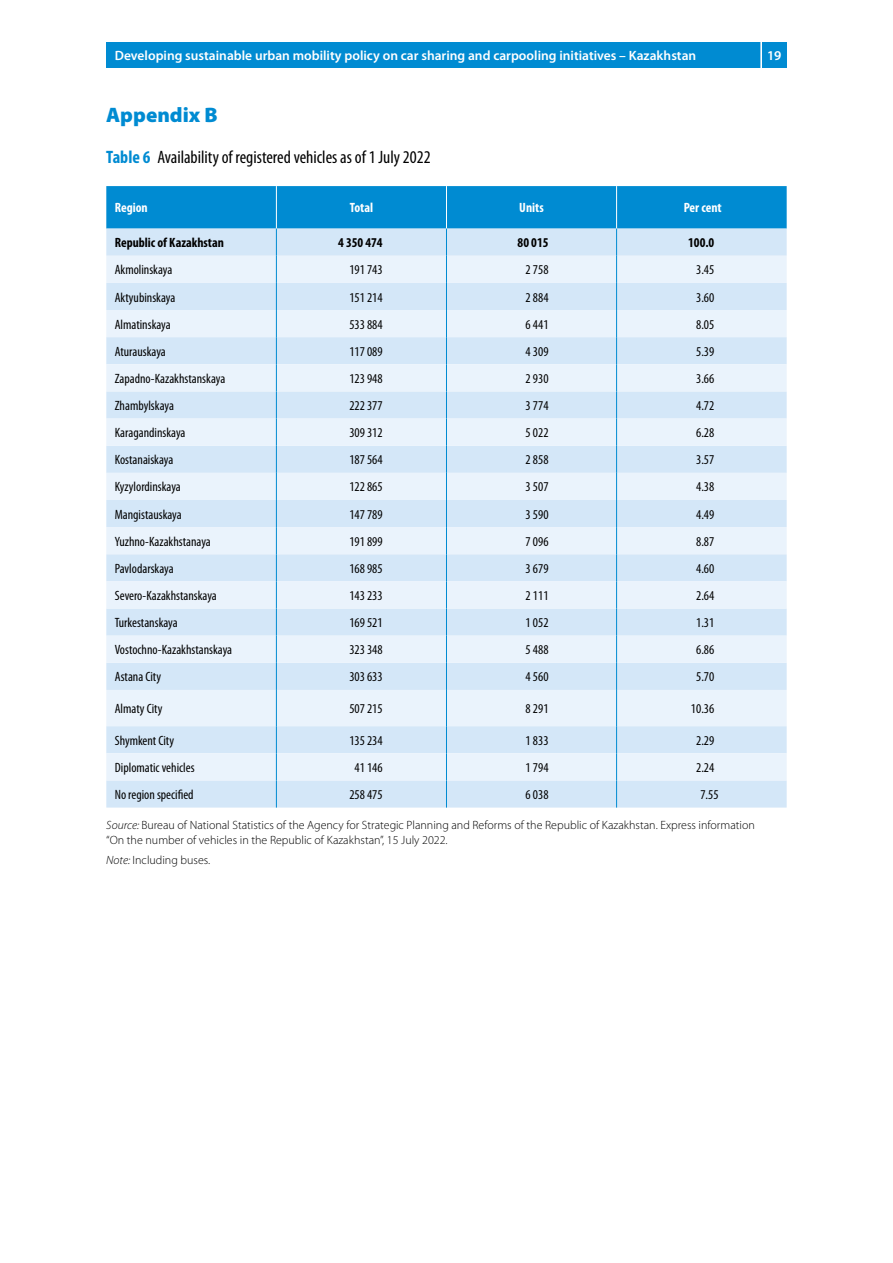
<style>
.page{position:relative;width:893px;height:1263px;background:#fff}
.page>*{position:absolute;margin:0;border:0;box-sizing:border-box;transform-origin:0 0}
.t1{font:900 21px "Myriad Pro";color:#008bd2}
.t2{font:condensed 18px "Myriad Pro";color:#000}
.t3{font:condensed 13.5px "Myriad Pro";color:#000}
.t4{font:600 13.5px "Myriad Pro";color:#fff}
.t5{font:700 condensed 13.5px "Myriad Pro";color:#000}
.t6{font:700 condensed 13.5px "Myriad Pro";color:#fff}
.t7{font:300 12px/15px "Myriad Pro";color:#000}
.s1{font-weight:700;color:#008bd2}
.s2{font-style:italic}
</style>
<div class="page">
<div style="left:762px;top:43px;width:25px;height:25px;background:#008bd2"></div>
<div style="left:106px;top:43px;width:655px;height:25px;background:#008bd2"></div>
<hr style="left:760px;top:36px;width:2px;height:50px;background:#fff">
<div style="left:106px;top:780px;width:681px;height:27px;background:#d4e7f8"></div>
<svg style="left:106px;top:690px;width:681px;height:90px;background:#e3effa"></svg>
<svg style="left:106px;top:186px;width:681px;height:504px;background:#cbe4f6"></svg>
<hr style="left:276px;top:690px;width:1px;height:36px;background:#008bd2">
<hr style="left:446px;top:690px;width:1px;height:36px;background:#008bd2">
<hr style="left:616px;top:690px;width:1px;height:36px;background:#008bd2">
<svg style="left:276px;top:726px;width:1px;height:81px"></svg>
<svg style="left:446px;top:726px;width:1px;height:81px"></svg>
<svg style="left:616px;top:726px;width:1px;height:81px"></svg>
<p class="t4" style="left:115px;top:47px;width:583px">Developing sustainable urban mobility policy on car sharing and carpooling initiatives – Kazakhstan</p>
<p class="t4" style="left:767px;top:47px;width:16px">19</p>
<h1 class="t1" style="left:106px;top:101px;width:113px">Appendix B</h1>
<h2 class="t2" style="left:106px;top:146px;width:326px"><span class="s1">Table 6</span> Availability of registered vehicles as of 1 July 2022</h2>
<p class="t6" style="left:115px;top:199px;width:35px">Region</p>
<p class="t6" style="left:350px;top:199px;width:25px">Total</p>
<p class="t6" style="left:519px;top:199px;width:26px">Units</p>
<p class="t6" style="left:684px;top:199px;width:40px">Per cent</p>
<p class="t5" style="left:115px;top:234px;width:111px">Republic of Kazakhstan</p>
<p class="t5" style="left:338px;top:234px;width:46px">4 350 474</p>
<p class="t5" style="left:518px;top:234px;width:32px">80 015</p>
<p class="t5" style="left:688px;top:234px;width:28px">100.0</p>
<p class="t3" style="left:115px;top:262px;width:59px">Akmolinskaya</p>
<p class="t3" style="left:349px;top:262px;width:35px">191 743</p>
<p class="t3" style="left:526px;top:262px;width:24px">2 758</p>
<p class="t3" style="left:696px;top:262px;width:20px">3.45</p>
<p class="t3" style="left:115px;top:289px;width:62px">Aktyubinskaya</p>
<p class="t3" style="left:349px;top:289px;width:35px">151 214</p>
<p class="t3" style="left:526px;top:289px;width:24px">2 884</p>
<p class="t3" style="left:696px;top:289px;width:20px">3.60</p>
<p class="t3" style="left:115px;top:316px;width:57px">Almatinskaya</p>
<p class="t3" style="left:349px;top:316px;width:35px">533 884</p>
<p class="t3" style="left:526px;top:316px;width:24px">6 441</p>
<p class="t3" style="left:696px;top:316px;width:20px">8.05</p>
<p class="t3" style="left:115px;top:343px;width:53px">Aturauskaya</p>
<p class="t3" style="left:349px;top:343px;width:35px">117 089</p>
<p class="t3" style="left:526px;top:343px;width:24px">4 309</p>
<p class="t3" style="left:696px;top:343px;width:20px">5.39</p>
<p class="t3" style="left:115px;top:370px;width:112px">Zapadno-Kazakhstanskaya</p>
<p class="t3" style="left:349px;top:370px;width:35px">123 948</p>
<p class="t3" style="left:526px;top:370px;width:24px">2 930</p>
<p class="t3" style="left:696px;top:370px;width:20px">3.66</p>
<p class="t3" style="left:115px;top:397px;width:61px">Zhambylskaya</p>
<p class="t3" style="left:349px;top:397px;width:35px">222 377</p>
<p class="t3" style="left:526px;top:397px;width:24px">3 774</p>
<p class="t3" style="left:696px;top:397px;width:20px">4.72</p>
<p class="t3" style="left:115px;top:425px;width:72px">Karagandinskaya</p>
<p class="t3" style="left:349px;top:425px;width:35px">309 312</p>
<p class="t3" style="left:526px;top:425px;width:24px">5 022</p>
<p class="t3" style="left:696px;top:425px;width:20px">6.28</p>
<p class="t3" style="left:115px;top:452px;width:60px">Kostanaiskaya</p>
<p class="t3" style="left:349px;top:452px;width:35px">187 564</p>
<p class="t3" style="left:526px;top:452px;width:24px">2 858</p>
<p class="t3" style="left:696px;top:452px;width:20px">3.57</p>
<p class="t3" style="left:115px;top:479px;width:68px">Kyzylordinskaya</p>
<p class="t3" style="left:349px;top:479px;width:35px">122 865</p>
<p class="t3" style="left:526px;top:479px;width:24px">3 507</p>
<p class="t3" style="left:696px;top:479px;width:20px">4.38</p>
<p class="t3" style="left:115px;top:506px;width:68px">Mangistauskaya</p>
<p class="t3" style="left:349px;top:506px;width:35px">147 789</p>
<p class="t3" style="left:526px;top:506px;width:24px">3 590</p>
<p class="t3" style="left:696px;top:506px;width:20px">4.49</p>
<p class="t3" style="left:115px;top:533px;width:98px">Yuzhno-Kazakhstanaya</p>
<p class="t3" style="left:349px;top:533px;width:35px">191 899</p>
<p class="t3" style="left:526px;top:533px;width:24px">7 096</p>
<p class="t3" style="left:696px;top:533px;width:20px">8.87</p>
<p class="t3" style="left:115px;top:560px;width:60px">Pavlodarskaya</p>
<p class="t3" style="left:349px;top:560px;width:35px">168 985</p>
<p class="t3" style="left:526px;top:560px;width:24px">3 679</p>
<p class="t3" style="left:696px;top:560px;width:20px">4.60</p>
<p class="t3" style="left:115px;top:587px;width:104px">Severo-Kazakhstanskaya</p>
<p class="t3" style="left:349px;top:587px;width:35px">143 233</p>
<p class="t3" style="left:526px;top:587px;width:24px">2 111</p>
<p class="t3" style="left:696px;top:587px;width:20px">2.64</p>
<p class="t3" style="left:115px;top:614px;width:64px">Turkestanskaya</p>
<p class="t3" style="left:349px;top:614px;width:35px">169 521</p>
<p class="t3" style="left:526px;top:614px;width:24px">1 052</p>
<p class="t3" style="left:696px;top:614px;width:20px">1.31</p>
<p class="t3" style="left:115px;top:642px;width:119px">Vostochno-Kazakhstanskaya</p>
<p class="t3" style="left:349px;top:642px;width:35px">323 348</p>
<p class="t3" style="left:526px;top:642px;width:24px">5 488</p>
<p class="t3" style="left:696px;top:642px;width:20px">6.86</p>
<p class="t3" style="left:115px;top:669px;width:48px">Astana City</p>
<p class="t3" style="left:349px;top:669px;width:35px">303 633</p>
<p class="t3" style="left:526px;top:669px;width:24px">4 560</p>
<p class="t3" style="left:696px;top:669px;width:20px">5.70</p>
<p class="t3" style="left:115px;top:700px;width:49px">Almaty City</p>
<p class="t3" style="left:349px;top:700px;width:35px">507 215</p>
<p class="t3" style="left:526px;top:700px;width:24px">8 291</p>
<p class="t3" style="left:691px;top:700px;width:25px">10.36</p>
<p class="t3" style="left:115px;top:732px;width:61px">Shymkent City</p>
<p class="t3" style="left:349px;top:732px;width:35px">135 234</p>
<p class="t3" style="left:526px;top:732px;width:24px">1 833</p>
<p class="t3" style="left:696px;top:732px;width:20px">2.29</p>
<p class="t3" style="left:115px;top:759px;width:81px">Diplomatic vehicles</p>
<p class="t3" style="left:355px;top:759px;width:30px">41 146</p>
<p class="t3" style="left:526px;top:759px;width:24px">1 794</p>
<p class="t3" style="left:696px;top:759px;width:20px">2.24</p>
<p class="t3" style="left:115px;top:786px;width:80px">No region specified</p>
<p class="t3" style="left:349px;top:786px;width:35px">258 475</p>
<p class="t3" style="left:526px;top:786px;width:24px">6 038</p>
<p class="t3" style="left:700px;top:786px;width:20px">7.55</p>
<p class="t7" style="left:106px;top:818px;width:650px"><span class="s2">Source:</span> Bureau of National Statistics of the Agency for Strategic Planning and Reforms of the Republic of Kazakhstan. Express information “On the number of vehicles in the Republic of Kazakhstan”, 15 July 2022.</p>
<p class="t7" style="left:106px;top:852px;width:105px"><span class="s2">Note:</span> Including buses.</p>
</div>
